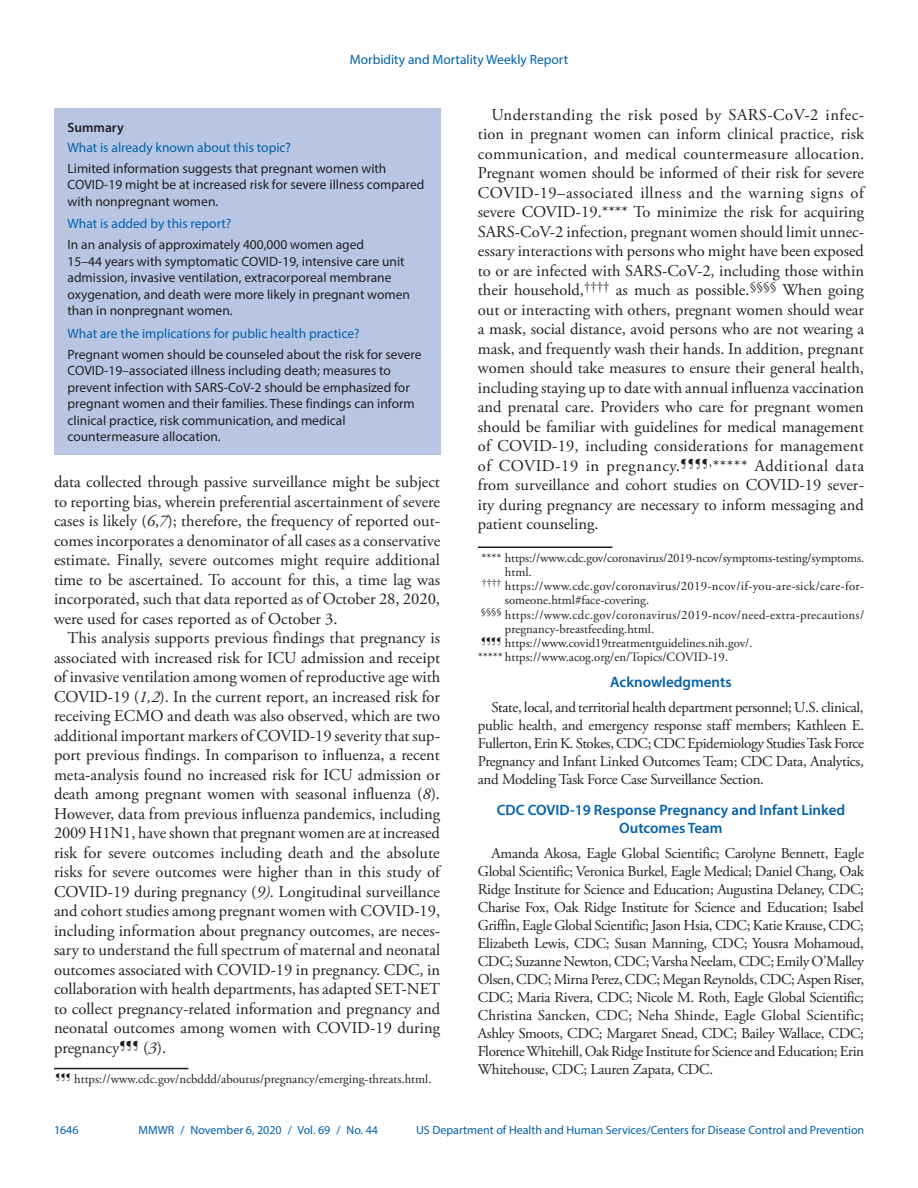
<style>
.page{position:relative;width:918px;height:1188px;background:#fff}
.page>*{position:absolute;margin:0;border:0;box-sizing:border-box;transform-origin:0 0}
.Paragraph{font:16.5px/19.5px "Adobe Garamond Pro";color:#231f20;text-align:justify}
.Committee_Workgroup{font:15px/18px "Adobe Garamond Pro";letter-spacing:-.02em;color:#231f20;text-align:justify}
.Acknowledgment{font:15px/18px "Adobe Garamond Pro";letter-spacing:-.02em;color:#231f20;text-align:justify}
.Committee_Workgroup-2{font:600 15px/18px "Myriad Pro";color:#0161ab;text-align:center}
.Acknowledgment_Head{font:600 15px "Myriad Pro";color:#0161ab}
.Summary_Box_Text{font:13.5px/16.5px "Myriad Pro";color:#231f20}
.Summary_Box_Heading{font:13.5px "Myriad Pro";color:#0161ab}
.Summary_Box_Ttile{font:600 13.5px "Myriad Pro";color:#231f20}
.footnote_no_rule_tex{font:12.75px/14.2px "Adobe Garamond Pro";letter-spacing:.025em;color:#231f20}
.footnote_w_rule_text{font:12.75px/14.2px "Adobe Garamond Pro";letter-spacing:-.01em;color:#231f20}
.footnote_no_rule_tex-2{font:12.75px "Adobe Garamond Pro";color:#231f20}
.t1{font:12px "Myriad Pro";color:#0161ab}
.s1{font-style:italic}
</style>
<div class="page">
<div style="left:54px;top:108px;width:386px;height:347px;background:#b8c6e3"></div>
<hr style="left:54px;top:1068px;width:134px;height:1px;background:#231f20">
<hr style="left:478px;top:546px;width:134px;height:2px;background:#231f20">
<p class="Summary_Box_Heading" style="left:350px;top:51px;width:220px">Morbidity and Mortality Weekly Report</p>
<h1 class="Summary_Box_Ttile" style="left:68px;top:119px;width:58px">Summary</h1>
<h1 class="Summary_Box_Heading" style="left:68px;top:139px;width:225px">What is already known about this topic?</h1>
<p class="Summary_Box_Text" style="left:68px;top:160px;width:358px">Limited information suggests that pregnant women with<br>COVID-19 might be at increased risk for severe illness compared with nonpregnant women.</p>
<h1 class="Summary_Box_Heading" style="left:68px;top:216px;width:165px">What is added by this report?</h1>
<p class="Summary_Box_Text" style="left:68px;top:236px;width:344px">In an analysis of approximately 400,000 women aged<br>15–44 years with symptomatic COVID-19, intensive care unit admission, invasive ventilation, extracorporeal membrane oxygenation, and death were more likely in pregnant women than in nonpregnant women.</p>
<h1 class="Summary_Box_Heading" style="left:68px;top:325px;width:294px">What are the implications for public health practice?</h1>
<p class="Summary_Box_Text" style="left:68px;top:346px;width:356px">Pregnant women should be counseled about the risk for severe COVID-19–associated illness including death; measures to prevent infection with SARS-CoV-2 should be emphasized for pregnant women and their families. These findings can inform clinical practice, risk communication, and medical countermeasure allocation.</p>
<p class="Paragraph" style="left:54px;top:473px;width:388px">data collected through passive surveillance might be subject to reporting bias, wherein preferential ascertainment of severe cases is likely (<span class="s1">6</span>,<span class="s1">7</span>); therefore, the frequency of reported out&shy;comes incorporates a denominator of all cases as a conservative estimate. Finally, severe outcomes might require additional time to be ascertained. To account for this, a time lag was incorporated, such that data reported as of October 28, 2020, were used for cases reported as of October 3.</p>
<p class="Paragraph" style="left:54px;top:629px;width:388px;text-indent:13px">This analysis supports previous findings that pregnancy is associated with increased risk for ICU admission and receipt of invasive ventilation among women of reproductive age with COVID-19 (<span class="s1">1,2</span>). In the current report, an increased risk for receiving ECMO and death was also observed, which are two additional important markers of COVID-19 severity that sup&shy;port previous findings. In comparison to influenza, a recent meta-analysis found no increased risk for ICU admission or death among pregnant women with seasonal influenza (<span class="s1">8</span>).<br>However, data from previous influenza pandemics, including 2009 H1N1, have shown that pregnant women are at increased risk for severe outcomes including death and the absolute risks for severe outcomes were higher than in this study of COVID-19 during pregnancy (<span class="s1">9)</span>. Longitudinal surveillance and cohort studies among pregnant women with COVID-19, including information about pregnancy outcomes, are neces&shy;sary to understand the full spectrum of maternal and neonatal outcomes associated with COVID-19 in pregnancy. CDC, in collaboration with health departments, has adapted SET-NET to collect pregnancy-related information and pregnancy and neonatal outcomes among women with COVID-19 during pregnancy<sup>¶¶¶</sup> (<span class="s1">3</span>).</p>
<p class="footnote_w_rule_text" style="left:56px;top:1072px;width:378px"><sup>¶¶¶</sup> https://www.cdc.gov/ncbddd/aboutus/pregnancy/emerging-threats.html.</p>
<p class="Paragraph" style="left:478px;top:106px;width:388px;text-indent:14px">Understanding the risk posed by SARS-CoV-2 infec&shy;tion in pregnant women can inform clinical practice, risk communication, and medical countermeasure allocation.<br>Pregnant women should be informed of their risk for severe COVID-19–associated illness and the warning signs of severe COVID-19.**** To minimize the risk for acquiring SARS-CoV-2 infection, pregnant women should limit unnec&shy;essary interactions with persons who might have been exposed to or are infected with SARS-CoV-2, including those within their household,<sup>††††</sup> as much as possible.<sup>§§§§</sup> When going out or interacting with others, pregnant women should wear a mask, social distance, avoid persons who are not wearing a mask, and frequently wash their hands. In addition, pregnant women should take measures to ensure their general health, including staying up to date with annual influenza vaccination and prenatal care. Providers who care for pregnant women should be familiar with guidelines for medical management of COVID-19, including considerations for management of COVID-19 in pregnancy.<sup>¶¶¶¶,</sup>***** Additional data from surveillance and cohort studies on COVID-19 sever&shy;ity during pregnancy are necessary to inform messaging and patient counseling.</p>
<p class="footnote_w_rule_text" style="left:505px;top:551px;width:361px;text-indent:-23px">**** https://www.cdc.gov/coronavirus/2019-ncov/symptoms-testing/symptoms. html.</p>
<p class="footnote_no_rule_tex" style="left:505px;top:579px;width:361px;text-indent:-23px"><sup>††††</sup> https://www.cdc.gov/coronavirus/2019-ncov/if-you-are-sick/care-for&shy;someone.html#face-covering.</p>
<p class="footnote_no_rule_tex" style="left:505px;top:608px;width:361px;text-indent:-24px"><sup>§§§§</sup> https://www.cdc.gov/coronavirus/2019-ncov/need-extra-precautions/ pregnancy-breastfeeding.html.</p>
<p class="footnote_no_rule_tex-2" style="left:481px;top:635px;width:273px"><sup>¶¶¶¶</sup> https://www.covid19treatmentguidelines.nih.gov/.</p>
<p class="footnote_no_rule_tex-2" style="left:478px;top:650px;width:252px">***** https://www.acog.org/en/Topics/COVID-19.</p>
<h1 class="Acknowledgment_Head" style="left:610px;top:672px;width:123px">Acknowledgments</h1>
<p class="Acknowledgment" style="left:478px;top:698px;width:388px;text-indent:14px">State, local, and territorial health department personnel; U.S. clinical, public health, and emergency response staff members; Kathleen E.<br>Fullerton, Erin K. Stokes, CDC; CDC Epidemiology Studies Task Force Pregnancy and Infant Linked Outcomes Team; CDC Data, Analytics, and Modeling Task Force Case Surveillance Section.</p>
<p class="Committee_Workgroup-2" style="left:497px;top:801px;width:350px">CDC COVID-19 Response Pregnancy and Infant Linked<br>Outcomes Team</p>
<p class="Committee_Workgroup" style="left:478px;top:845px;width:388px;text-indent:14px">Amanda Akosa, Eagle Global Scientific; Carolyne Bennett, Eagle Global Scientific; Veronica Burkel, Eagle Medical; Daniel Chang, Oak Ridge Institute for Science and Education; Augustina Delaney, CDC; Charise Fox, Oak Ridge Institute for Science and Education; Isabel Griffin, Eagle Global Scientific; Jason Hsia, CDC; Katie Krause, CDC; Elizabeth Lewis, CDC; Susan Manning, CDC; Yousra Mohamoud, CDC; Suzanne Newton, CDC; Varsha Neelam, CDC; Emily O’Malley Olsen, CDC; Mirna Perez, CDC; Megan Reynolds, CDC; Aspen Riser, CDC; Maria Rivera, CDC; Nicole M. Roth, Eagle Global Scientific; Christina Sancken, CDC; Neha Shinde, Eagle Global Scientific; Ashley Smoots, CDC; Margaret Snead, CDC; Bailey Wallace, CDC; Florence Whitehill, Oak Ridge Institute for Science and Education; Erin Whitehouse, CDC; Lauren Zapata, CDC.</p>
<p class="t1" style="left:54px;top:1123px;width:26px">1646</p>
<p class="t1" style="left:139px;top:1123px;width:241px">MMWR / November 6, 2020 / Vol. 69 / No. 44</p>
<p class="t1" style="left:416px;top:1123px;width:450px">US Department of Health and Human Services/Centers for Disease Control and Prevention</p>
</div>
